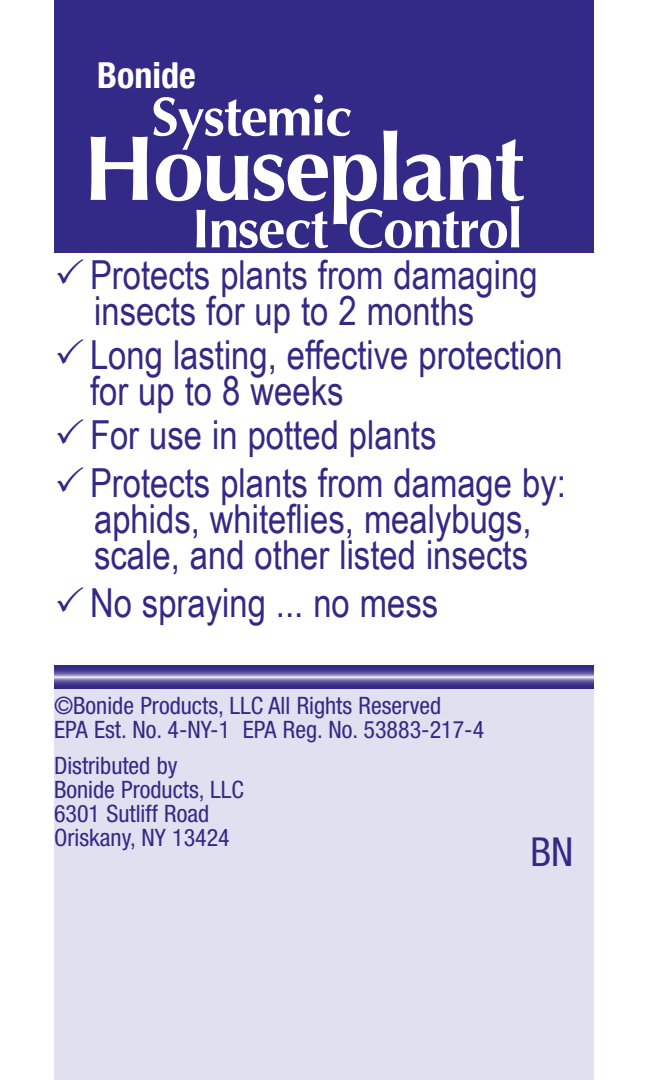
<style>
.page{position:relative;width:648px;height:1080px;background:#fff}
.page>*{position:absolute;margin:0;border:0;box-sizing:border-box;transform-origin:0 0}
.t1{font:40px/36px "Arial Narrow";color:#332986;text-align:center}
.t2{font:condensed 40px "Helvetica Neue";color:#332986}
.t3{font:700 condensed 36px "Helvetica Neue";color:#fff}
.t4{font:condensed 24px/24px "Helvetica Neue";color:#332986}
</style>
<div class="page">
<div style="left:54px;top:672px;width:540px;height:408px;background:#e0e0f0"></div>
<svg style="left:54px;top:666px;width:540px;height:23px;background:#635aa1"></svg>
<div style="left:54px;top:0;width:540px;height:252px;background:#332986"></div>
<svg style="left:91px;top:94px;width:433px;height:154px"></svg>
<p class="t3" style="left:97px;top:54px;width:100px">Bonide</p>
<p class="t1" style="left:54px;top:256px;width:485px">✓Protects plants from damaging insects for up to 2 months</p>
<p class="t1" style="left:90px;top:336px;width:474px;text-align:left;text-indent:-36px">✓Long lasting, effective protection for up to 8 weeks</p>
<p class="t1" style="left:54px;top:416px;width:384px">✓For use in potted plants</p>
<p class="t1" style="left:54px;top:464px;width:513px">✓Protects plants from damage by: aphids, whiteflies, mealybugs, scale, and other listed insects</p>
<p class="t1" style="left:54px;top:584px;width:386px">✓No spraying ... no mess</p>
<p class="t4" style="left:54px;top:694px;width:432px">©Bonide Products, LLC All Rights Reserved<br>EPA Est. No. 4-NY-1 EPA Reg. No. 53883-217-4</p>
<p class="t4" style="left:54px;top:754px;width:191px">Distributed by<br>Bonide Products, LLC<br>6301 Sutliff Road<br>Oriskany, NY 13424</p>
<p class="t2" style="left:530px;top:828px;width:45px">BN</p>
</div>
